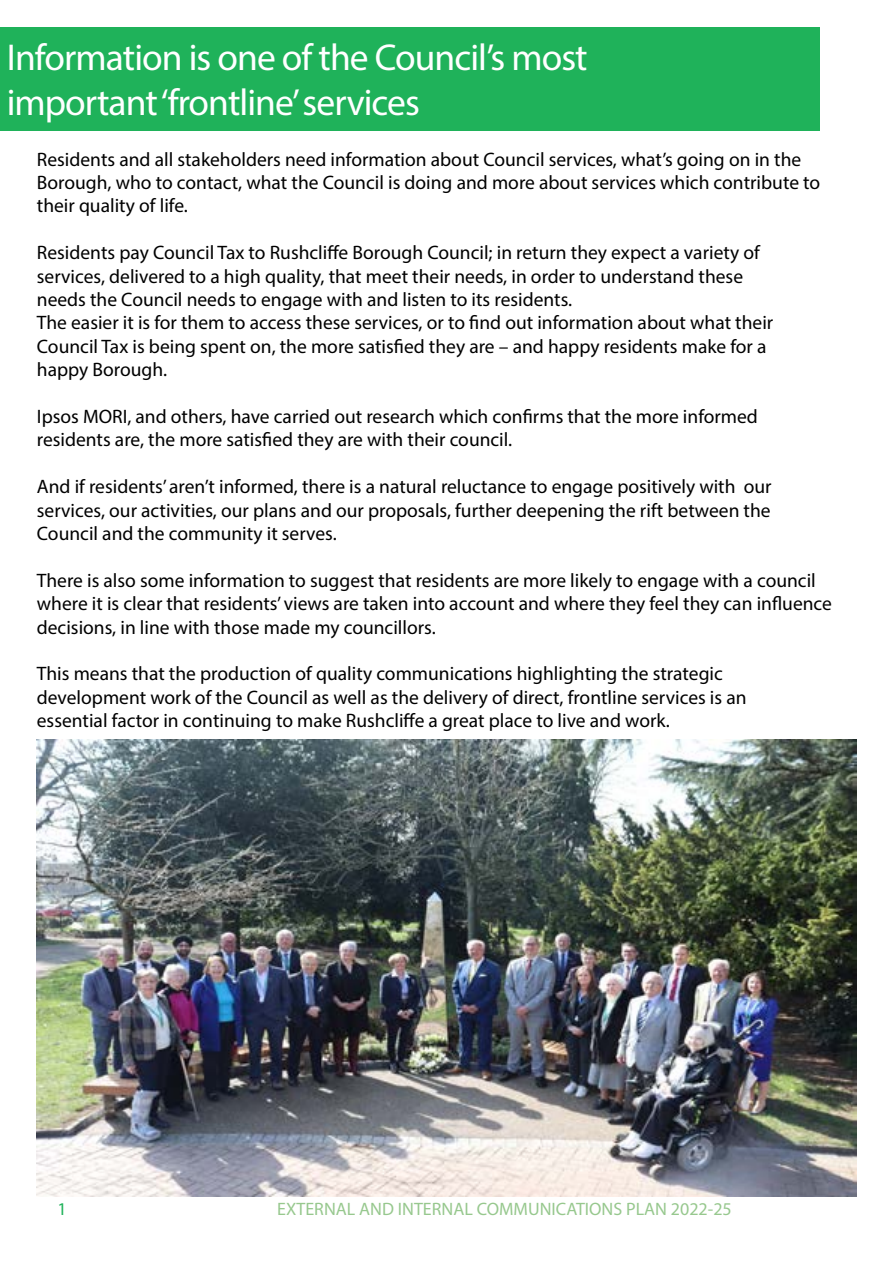
<style>
.page{position:relative;width:893px;height:1263px;background:#fff}
.page>*{position:absolute;margin:0;border:0;box-sizing:border-box;transform-origin:0 0}
.t1{font:37.5px/45px "Myriad Pro";letter-spacing:-.025em;color:#fff}
.t2{font:19.5px/23.4px "Myriad Pro";color:#000}
.t3{font:18px "Myriad Pro";color:#97c88e}
.t4{font:18px "Myriad Pro";color:#1fb25a}
</style>
<div class="page">
<div style="left:1px;top:27px;width:819px;height:104px;background:#1fb25a"></div>
<img style="left:37px;top:740px;width:819px;height:456px">
<h1 class="t1" style="left:7px;top:34px;width:582px">Information is one of the Council’s most important ‘frontline’ services</h1>
<p class="t2" style="left:37px;top:147px;width:785px">Residents and all stakeholders need information about Council services, what’s going on in the<br>Borough, who to contact, what the Council is doing and more about services which contribute to their quality of life.</p>
<p class="t2" style="left:37px;top:241px;width:738px">Residents pay Council Tax to Rushcliffe Borough Council; in return they expect a variety of services, delivered to a high quality, that meet their needs, in order to understand these needs the Council needs to engage with and listen to its residents.<br>The easier it is for them to access these services, or to find out information about what their Council Tax is being spent on, the more satisfied they are – and happy residents make for a happy Borough.</p>
<p class="t2" style="left:37px;top:404px;width:723px">Ipsos MORI, and others, have carried out research which confirms that the more informed residents are, the more satisfied they are with their council.</p>
<p class="t2" style="left:37px;top:475px;width:736px;text-align:justify">And if residents’ aren’t informed, there is a natural reluctance to engage positively with our services, our activities, our plans and our proposals, further deepening the rift between the Council and the community it serves.</p>
<p class="t2" style="left:37px;top:568px;width:797px">There is also some information to suggest that residents are more likely to engage with a council where it is clear that residents’ views are taken into account and where they feel they can influence decisions, in line with those made my councillors.</p>
<p class="t2" style="left:37px;top:662px;width:711px">This means that the production of quality communications highlighting the strategic development work of the Council as well as the delivery of direct, frontline services is an essential factor in continuing to make Rushcliffe a great place to live and work.</p>
<p class="t4" style="left:57px;top:1198px;width:11px">1</p>
<p class="t3" style="left:277px;top:1198px;width:456px">EXTERNAL AND INTERNAL COMMUNICATIONS PLAN 2022-25</p>
</div>
